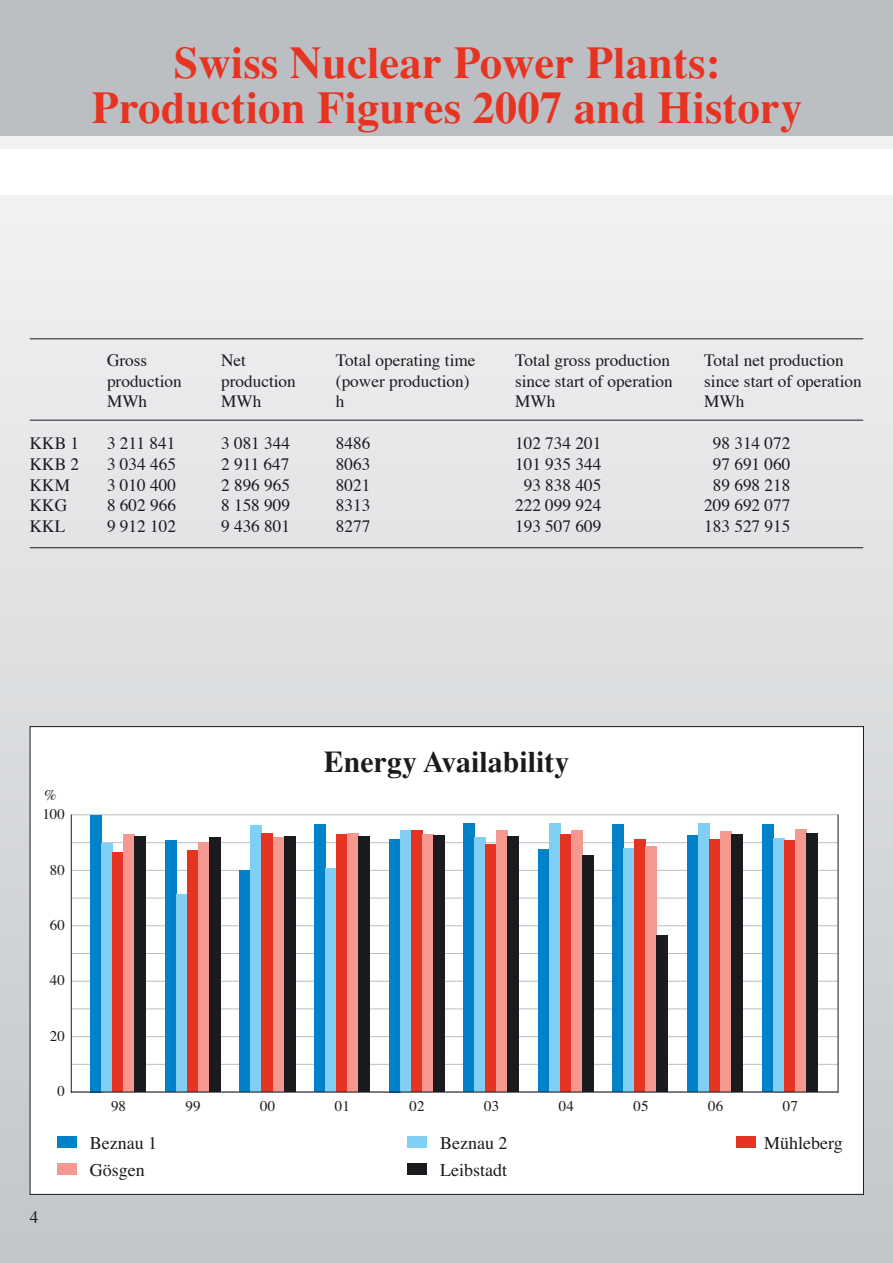
<style>
.page{position:relative;width:893px;height:1263px;background:#fff}
.page>*{position:absolute;margin:0;border:0;box-sizing:border-box;transform-origin:0 0}
.t1{font:700 45px/45px "Times";color:#e73422;text-align:center}
.t2{font:700 30px "Times";color:#1b1b1f}
.t3{font:18px "Times";color:#1b1b1f}
.t4{font:17.25px "Times";color:#1b1b1f}
.t5{font:15px "Times";color:#1b1b1f}
</style>
<div class="page">
<div style="left:0;top:196px;width:893px;height:1067px;background:linear-gradient(to bottom,#f1f2f3,#c1c5c8)"></div>
<div style="left:0;top:0;width:893px;height:136px;background:#bbbfc3"></div>
<div style="left:0;top:136px;width:893px;height:13px;background:#f1f2f3"></div>
<svg style="left:892px;top:196px;width:1px;height:1067px"></svg>
<div style="left:30px;top:727px;width:833px;height:467px;background:#fff"></div>
<hr style="left:71px;top:842px;width:767px;height:1px;background:#bbbfc3">
<hr style="left:71px;top:870px;width:767px;height:1px;background:#bbbfc3">
<hr style="left:71px;top:814px;width:767px;height:1px;background:#bbbfc3">
<hr style="left:71px;top:898px;width:767px;height:1px;background:#bbbfc3">
<hr style="left:71px;top:925px;width:767px;height:1px;background:#bbbfc3">
<hr style="left:71px;top:953px;width:767px;height:1px;background:#bbbfc3">
<hr style="left:71px;top:981px;width:767px;height:1px;background:#bbbfc3">
<hr style="left:71px;top:1009px;width:767px;height:1px;background:#bbbfc3">
<hr style="left:71px;top:1036px;width:767px;height:1px;background:#bbbfc3">
<hr style="left:71px;top:1064px;width:767px;height:1px;background:#bbbfc3">
<hr style="left:838px;top:815px;width:1px;height:277px;background:#1b1b1f">
<hr style="left:71px;top:815px;width:1px;height:277px;background:#1b1b1f">
<div style="left:91px;top:815px;width:11px;height:277px;background:#0082cb"></div>
<div style="left:102px;top:843px;width:11px;height:249px;background:#80cff4"></div>
<div style="left:113px;top:852px;width:11px;height:240px;background:#e73422"></div>
<div style="left:124px;top:834px;width:11px;height:258px;background:#f39990"></div>
<div style="left:135px;top:836px;width:11px;height:256px;background:#1b1b1f"></div>
<div style="left:165px;top:841px;width:11px;height:251px;background:#0082cb"></div>
<div style="left:176px;top:894px;width:11px;height:198px;background:#80cff4"></div>
<div style="left:187px;top:850px;width:12px;height:242px;background:#e73422"></div>
<div style="left:199px;top:843px;width:11px;height:249px;background:#f39990"></div>
<div style="left:210px;top:837px;width:11px;height:255px;background:#1b1b1f"></div>
<div style="left:240px;top:870px;width:11px;height:222px;background:#0082cb"></div>
<div style="left:251px;top:825px;width:11px;height:267px;background:#80cff4"></div>
<div style="left:262px;top:833px;width:11px;height:259px;background:#e73422"></div>
<div style="left:273px;top:837px;width:11px;height:255px;background:#f39990"></div>
<div style="left:284px;top:836px;width:11px;height:256px;background:#1b1b1f"></div>
<div style="left:314px;top:824px;width:11px;height:268px;background:#0082cb"></div>
<div style="left:325px;top:869px;width:11px;height:223px;background:#80cff4"></div>
<div style="left:336px;top:835px;width:11px;height:257px;background:#e73422"></div>
<div style="left:347px;top:833px;width:11px;height:259px;background:#f39990"></div>
<div style="left:358px;top:837px;width:11px;height:255px;background:#1b1b1f"></div>
<div style="left:389px;top:839px;width:11px;height:253px;background:#0082cb"></div>
<div style="left:400px;top:830px;width:11px;height:262px;background:#80cff4"></div>
<div style="left:411px;top:830px;width:11px;height:262px;background:#e73422"></div>
<div style="left:422px;top:835px;width:11px;height:257px;background:#f39990"></div>
<div style="left:433px;top:835px;width:11px;height:257px;background:#1b1b1f"></div>
<div style="left:463px;top:824px;width:12px;height:268px;background:#0082cb"></div>
<div style="left:475px;top:837px;width:11px;height:255px;background:#80cff4"></div>
<div style="left:486px;top:844px;width:11px;height:248px;background:#e73422"></div>
<div style="left:497px;top:830px;width:11px;height:262px;background:#f39990"></div>
<div style="left:508px;top:836px;width:11px;height:256px;background:#1b1b1f"></div>
<div style="left:538px;top:850px;width:11px;height:242px;background:#0082cb"></div>
<div style="left:549px;top:823px;width:11px;height:269px;background:#80cff4"></div>
<div style="left:560px;top:834px;width:11px;height:258px;background:#e73422"></div>
<div style="left:571px;top:831px;width:12px;height:261px;background:#f39990"></div>
<div style="left:583px;top:855px;width:11px;height:237px;background:#1b1b1f"></div>
<div style="left:688px;top:836px;width:11px;height:256px;background:#0082cb"></div>
<div style="left:699px;top:823px;width:11px;height:269px;background:#80cff4"></div>
<div style="left:710px;top:840px;width:11px;height:252px;background:#e73422"></div>
<div style="left:721px;top:831px;width:11px;height:261px;background:#f39990"></div>
<div style="left:732px;top:834px;width:11px;height:258px;background:#1b1b1f"></div>
<div style="left:762px;top:824px;width:11px;height:268px;background:#0082cb"></div>
<div style="left:773px;top:838px;width:11px;height:254px;background:#80cff4"></div>
<div style="left:784px;top:841px;width:11px;height:251px;background:#e73422"></div>
<div style="left:795px;top:829px;width:11px;height:263px;background:#f39990"></div>
<div style="left:806px;top:833px;width:11px;height:259px;background:#1b1b1f"></div>
<div style="left:613px;top:824px;width:11px;height:268px;background:#0082cb"></div>
<div style="left:624px;top:849px;width:11px;height:243px;background:#80cff4"></div>
<div style="left:635px;top:839px;width:11px;height:253px;background:#e73422"></div>
<div style="left:646px;top:847px;width:11px;height:245px;background:#f39990"></div>
<div style="left:657px;top:935px;width:11px;height:157px;background:#1b1b1f"></div>
<hr style="left:71px;top:1092px;width:767px;height:1px;background:#1b1b1f">
<div style="left:57px;top:1136px;width:19px;height:12px;background:#0082cb"></div>
<div style="left:57px;top:1163px;width:19px;height:12px;background:#f39990"></div>
<div style="left:407px;top:1136px;width:20px;height:12px;background:#80cff4"></div>
<div style="left:736px;top:1136px;width:20px;height:12px;background:#e73422"></div>
<div style="left:407px;top:1163px;width:20px;height:12px;background:#1b1b1f"></div>
<hr style="left:30px;top:420px;width:833px;height:1px;background:#1b1b1f">
<hr style="left:30px;top:338px;width:833px;height:1px;background:#1b1b1f">
<hr style="left:30px;top:547px;width:833px;height:1px;background:#1b1b1f">
<h1 class="t1" style="left:92px;top:40px;width:712px">Swiss Nuclear Power Plants:<br>Production Figures 2007 and History</h1>
<p class="t4" style="left:107px;top:344px;width:42px">Gross</p>
<p class="t4" style="left:221px;top:344px;width:26px">Net</p>
<p class="t4" style="left:336px;top:344px;width:141px">Total operating time</p>
<p class="t4" style="left:515px;top:344px;width:156px">Total gross production</p>
<p class="t4" style="left:704px;top:344px;width:141px">Total net production</p>
<p class="t4" style="left:107px;top:365px;width:76px">production</p>
<p class="t4" style="left:221px;top:365px;width:76px">production</p>
<p class="t4" style="left:336px;top:365px;width:135px">(power production)</p>
<p class="t4" style="left:515px;top:365px;width:159px">since start of operation</p>
<p class="t4" style="left:704px;top:365px;width:159px">since start of operation</p>
<p class="t4" style="left:107px;top:385px;width:42px">MWh</p>
<p class="t4" style="left:221px;top:385px;width:42px">MWh</p>
<p class="t4" style="left:336px;top:385px;width:10px">h</p>
<p class="t4" style="left:515px;top:385px;width:42px">MWh</p>
<p class="t4" style="left:704px;top:385px;width:42px">MWh</p>
<p class="t4" style="left:30px;top:427px;width:69px">KKB 1 3</p>
<p class="t4" style="left:120px;top:427px;width:84px">211 841 3</p>
<p class="t4" style="left:234px;top:427px;width:58px">081 344</p>
<p class="t4" style="left:336px;top:427px;width:36px">8486</p>
<p class="t4" style="left:515px;top:427px;width:88px">102 734 201</p>
<p class="t4" style="left:713px;top:427px;width:78px">98 314 072</p>
<p class="t4" style="left:30px;top:448px;width:57px">KKB 23</p>
<p class="t4" style="left:120px;top:448px;width:84px">034 465 2</p>
<p class="t4" style="left:234px;top:448px;width:57px">911 647</p>
<p class="t4" style="left:336px;top:448px;width:31px">8063</p>
<p class="t4" style="left:515px;top:448px;width:88px">101 935 344</p>
<p class="t4" style="left:713px;top:448px;width:79px">97 691 060</p>
<p class="t4" style="left:30px;top:469px;width:64px">KKM 3</p>
<p class="t4" style="left:120px;top:469px;width:84px">010 400 2</p>
<p class="t4" style="left:234px;top:469px;width:58px">896 965</p>
<p class="t4" style="left:336px;top:469px;width:36px">8021</p>
<p class="t4" style="left:524px;top:469px;width:79px">93 838 405</p>
<p class="t4" style="left:713px;top:469px;width:79px">89 698 218</p>
<p class="t4" style="left:30px;top:489px;width:39px">KKG</p>
<p class="t4" style="left:107px;top:489px;width:70px">8 602 966</p>
<p class="t4" style="left:221px;top:489px;width:70px">8 158 909</p>
<p class="t4" style="left:336px;top:489px;width:29px">8313222</p>
<p class="t4" style="left:545px;top:489px;width:58px">099 924</p>
<p class="t4" style="left:704px;top:489px;width:88px">209 692 077</p>
<p class="t4" style="left:30px;top:510px;width:37px">KKL</p>
<p class="t4" style="left:107px;top:510px;width:66px">9 912 102</p>
<p class="t4" style="left:221px;top:510px;width:70px">9 436 801</p>
<p class="t4" style="left:336px;top:510px;width:36px">8277</p>
<p class="t4" style="left:515px;top:510px;width:88px">193 507 609</p>
<p class="t4" style="left:704px;top:510px;width:88px">183 527 915</p>
<p class="t5" style="left:44px;top:781px;width:14px">%</p>
<p class="t5" style="left:42px;top:800px;width:24px">100</p>
<p class="t5" style="left:50px;top:855px;width:16px">80</p>
<p class="t5" style="left:50px;top:911px;width:16px">60</p>
<p class="t5" style="left:50px;top:966px;width:16px">40</p>
<p class="t5" style="left:50px;top:1022px;width:16px">20</p>
<p class="t5" style="left:57px;top:1077px;width:9px">0</p>
<h2 class="t2" style="left:324px;top:742px;width:247px">Energy Availability</h2>
<p class="t5" style="left:111px;top:1092px;width:16px">98</p>
<p class="t5" style="left:186px;top:1092px;width:16px">99</p>
<p class="t5" style="left:260px;top:1092px;width:16px">00</p>
<p class="t5" style="left:335px;top:1092px;width:16px">01</p>
<p class="t5" style="left:410px;top:1092px;width:16px">02</p>
<p class="t5" style="left:484px;top:1092px;width:16px">03</p>
<p class="t5" style="left:559px;top:1092px;width:16px">04</p>
<p class="t5" style="left:634px;top:1092px;width:16px">05</p>
<p class="t5" style="left:708px;top:1092px;width:16px">06</p>
<p class="t5" style="left:783px;top:1092px;width:16px">07</p>
<p class="t3" style="left:90px;top:1126px;width:69px">Beznau 1</p>
<p class="t3" style="left:90px;top:1153px;width:56px">Gösgen</p>
<p class="t3" style="left:440px;top:1126px;width:69px">Beznau 2</p>
<p class="t3" style="left:764px;top:1126px;width:80px">Mühleberg</p>
<p class="t3" style="left:440px;top:1153px;width:68px">Leibstadt</p>
</div>
